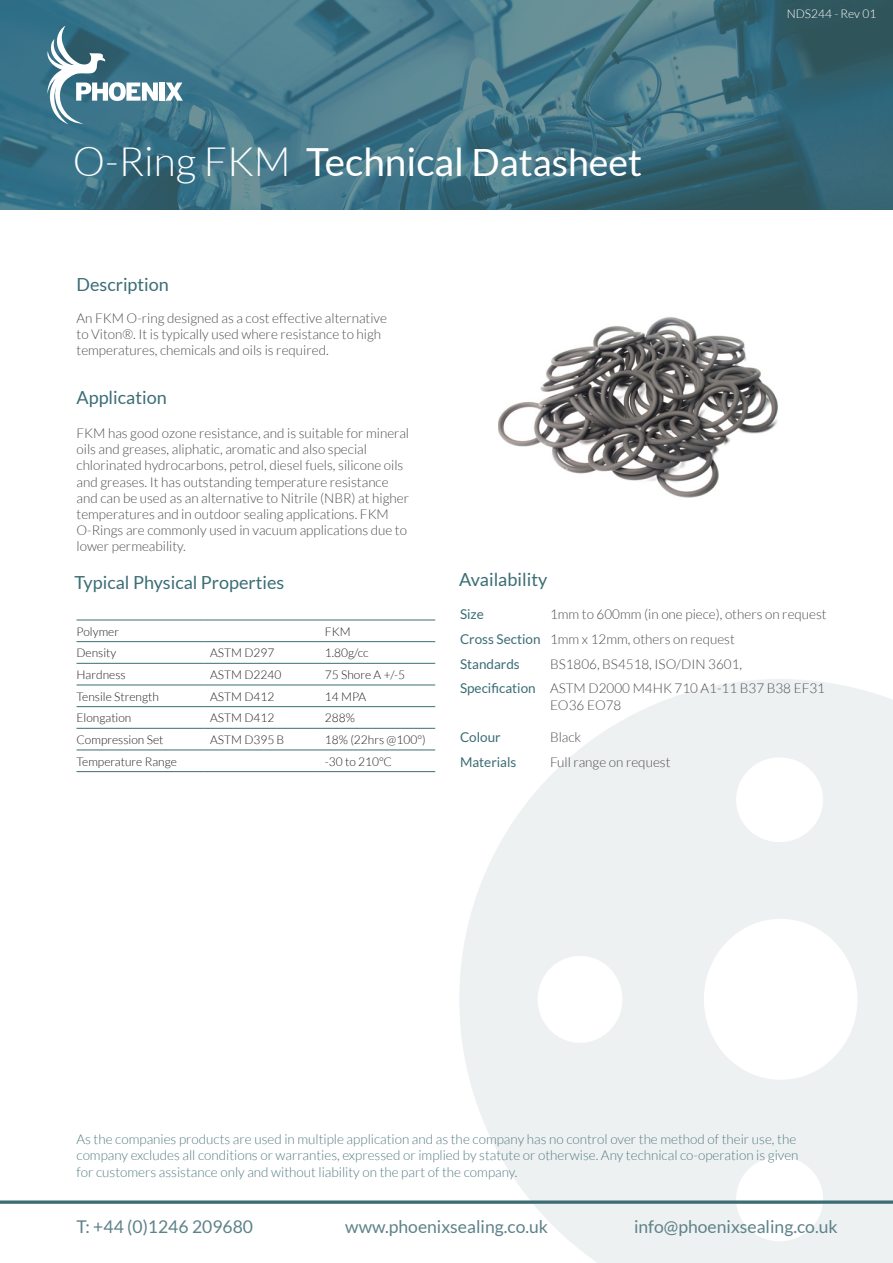
<style>
.page{position:relative;width:893px;height:1263px;background:#fff}
.page>*{position:absolute;margin:0;border:0;box-sizing:border-box;transform-origin:0 0}
.t1{font:300 40.5px "Lato";color:#fff}
.t2{font:18px "Lato";color:#3b6d75}
.t3{font:17.55px "Lato";color:#5d8289}
.t4{font:300 13.5px/16.2px "Lato";color:#4b4c4d}
.t5{font:300 13.5px/16.2px "Lato";color:#557c83}
.t6{font:13.5px "Lato";color:#3b6d75}
.t7{font:300 12px "Lato";color:#231f20}
.t8{font:300 12px "Lato";color:#fff}
.s1{font-weight:400;font-size:38.85px}
.s2{font-weight:400;font-size:37.5px}
.s3{font-weight:400;color:#3b6d75}
</style>
<div class="page">
<svg style="left:459px;top:679px;width:434px;height:584px;fill:#eef1f2"></svg>
<svg style="left:0;top:0;width:893px;height:210px;background:#427383"></svg>
<svg style="left:46px;top:26px;width:112px;height:98px"></svg>
<div style="left:159px;top:83px;width:6px;height:18px;background:#fff"></div>
<svg style="left:165px;top:83px;width:18px;height:18px"></svg>
<img style="left:499px;top:317px;width:279px;height:181px">
<hr style="left:77px;top:620px;width:127px;height:1px;background:#3b6d75">
<hr style="left:204px;top:620px;width:115px;height:1px;background:#3b6d75">
<hr style="left:319px;top:620px;width:116px;height:1px;background:#3b6d75">
<hr style="left:77px;top:641px;width:127px;height:1px;background:#3b6d75">
<hr style="left:204px;top:641px;width:115px;height:1px;background:#3b6d75">
<hr style="left:319px;top:641px;width:116px;height:1px;background:#3b6d75">
<hr style="left:77px;top:663px;width:127px;height:1px;background:#3b6d75">
<hr style="left:204px;top:663px;width:115px;height:1px;background:#3b6d75">
<hr style="left:319px;top:663px;width:116px;height:1px;background:#3b6d75">
<hr style="left:77px;top:685px;width:127px;height:1px;background:#3b6d75">
<hr style="left:204px;top:685px;width:115px;height:1px;background:#3b6d75">
<hr style="left:319px;top:685px;width:116px;height:1px;background:#3b6d75">
<hr style="left:77px;top:706px;width:127px;height:1px;background:#3b6d75">
<hr style="left:204px;top:706px;width:115px;height:1px;background:#3b6d75">
<hr style="left:319px;top:706px;width:116px;height:1px;background:#3b6d75">
<hr style="left:77px;top:728px;width:127px;height:1px;background:#3b6d75">
<hr style="left:204px;top:728px;width:115px;height:1px;background:#3b6d75">
<hr style="left:319px;top:728px;width:116px;height:1px;background:#3b6d75">
<hr style="left:77px;top:749px;width:127px;height:1px;background:#3b6d75">
<hr style="left:204px;top:749px;width:115px;height:1px;background:#3b6d75">
<hr style="left:319px;top:749px;width:116px;height:1px;background:#3b6d75">
<hr style="left:77px;top:771px;width:127px;height:1px;background:#3b6d75">
<hr style="left:204px;top:771px;width:115px;height:1px;background:#3b6d75">
<hr style="left:319px;top:771px;width:116px;height:1px;background:#3b6d75">
<svg style="left:0;top:1200px;width:893px;height:4px;background:#5b858c"></svg>
<p class="t1" style="left:73px;top:140px;width:571px">O-Ring FKM <span class="s1">Technical</span> <span class="s2">Datasheet</span></p>
<p class="t2" style="left:77px;top:274px;width:94px">Description</p>
<p class="t4" style="left:77px;top:310px;width:312px">An FKM O-ring designed as a cost effective alternative to Viton®. It is typically used where resistance to high temperatures, chemicals and oils is required.</p>
<p class="t2" style="left:77px;top:387px;width:92px">Application</p>
<p class="t4" style="left:77px;top:425px;width:334px">FKM has good ozone resistance, and is suitable for mineral oils and greases, aliphatic, aromatic and also special chlorinated hydrocarbons, petrol, diesel fuels, silicone oils and greases. It has outstanding temperature resistance and can be used as an alternative to Nitrile (NBR) at higher temperatures and in outdoor sealing applications. FKM O-Rings are commonly used in vacuum applications due to lower permeability.</p>
<p class="t8" style="left:787px;top:7px;width:91px">NDS244 - Rev 01</p>
<p class="t2" style="left:75px;top:572px;width:211px">Typical Physical Properties</p>
<p class="t7" style="left:77px;top:625px;width:44px">Polymer</p>
<p class="t7" style="left:325px;top:625px;width:27px">FKM</p>
<p class="t7" style="left:77px;top:646px;width:41px">Density</p>
<p class="t7" style="left:210px;top:646px;width:66px">ASTM D297</p>
<p class="t7" style="left:325px;top:646px;width:45px">1.80g/cc</p>
<p class="t7" style="left:77px;top:668px;width:51px">Hardness</p>
<p class="t7" style="left:210px;top:668px;width:73px">ASTM D2240</p>
<p class="t7" style="left:325px;top:668px;width:82px">75 Shore A +/-5</p>
<p class="t7" style="left:77px;top:690px;width:84px">Tensile Strength</p>
<p class="t7" style="left:210px;top:690px;width:66px">ASTM D412</p>
<p class="t7" style="left:325px;top:690px;width:43px">14 MPA</p>
<p class="t7" style="left:77px;top:711px;width:56px">Elongation</p>
<p class="t7" style="left:210px;top:711px;width:66px">ASTM D412</p>
<p class="t7" style="left:325px;top:711px;width:32px">288%</p>
<p class="t7" style="left:77px;top:733px;width:88px">Compression Set</p>
<p class="t7" style="left:210px;top:733px;width:76px">ASTM D395 B</p>
<p class="t7" style="left:325px;top:733px;width:102px">18% (22hrs @100°)</p>
<p class="t7" style="left:77px;top:755px;width:102px">Temperature Range</p>
<p class="t7" style="left:325px;top:755px;width:69px">-30 to 210°C</p>
<p class="t2" style="left:459px;top:570px;width:90px">Availability</p>
<p class="t6" style="left:460px;top:607px;width:25px">Size</p>
<p class="t4" style="left:550px;top:606px;width:278px">1mm to 600mm (in one piece), others on request</p>
<p class="t4" style="left:460px;top:631px;width:276px"><span class="s3">Cross Section</span> 1mm x 12mm, others on request</p>
<p class="t6" style="left:460px;top:656px;width:61px">Standards</p>
<p class="t4" style="left:550px;top:656px;width:194px">BS1806, BS4518, ISO/DIN 3601,</p>
<p class="t4" style="left:550px;top:680px;width:277px;text-indent:-90px"><span class="s3">Specification</span> ASTM D2000 M4HK 710 A1-11 B37 B38 EF31<br>EO36 EO78</p>
<p class="t6" style="left:460px;top:729px;width:42px">Colour</p>
<p class="t4" style="left:550px;top:729px;width:33px">Black</p>
<p class="t6" style="left:460px;top:754px;width:58px">Materials</p>
<p class="t4" style="left:550px;top:754px;width:122px">Full range on request</p>
<p class="t5" style="left:77px;top:1131px;width:724px">As the companies products are used in multiple application and as the company has no control over the method of their use, the company excludes all conditions or warranties, expressed or implied by statute or otherwise. Any technical co-operation is given for customers assistance only and without liability on the part of the company.</p>
<p class="t3" style="left:77px;top:1217px;width:178px">T: +44 (0)1246 209680</p>
<p class="t3" style="left:345px;top:1217px;width:204px">www.phoenixsealing.co.uk</p>
<p class="t3" style="left:634px;top:1217px;width:205px">info@phoenixsealing.co.uk</p>
</div>
